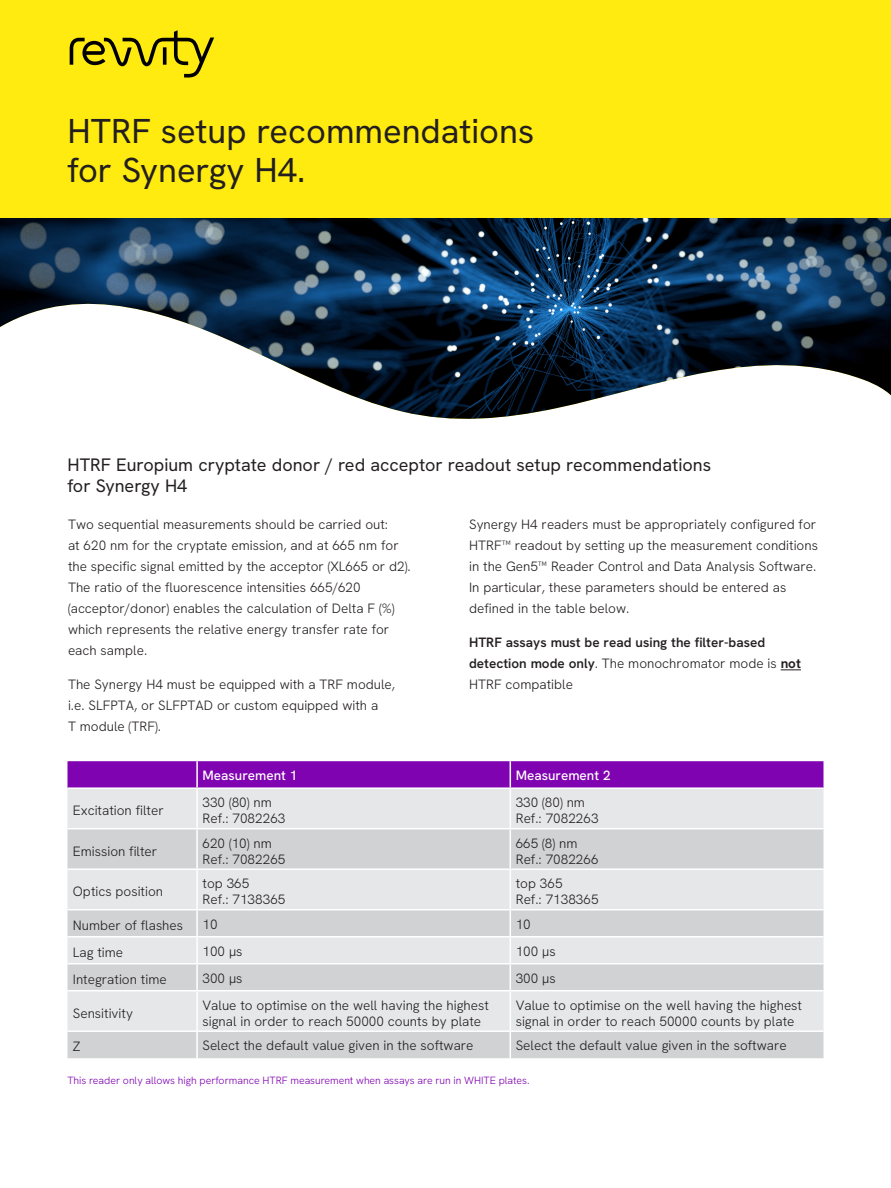
<style>
.page{position:relative;width:891px;height:1188px;background:#fff}
.page>*{position:absolute;margin:0;border:0;box-sizing:border-box;transform-origin:0 0}
.Intro_Head{font:34.5px/39px "Hanken Grotesk";color:#231f20}
.t1{font:18px/21px "Hanken Grotesk";color:#231f20}
.t2{font:300 13.5px/21px "Hanken Grotesk";color:#231f20}
.t3{font:600 13.5px/21px "Hanken Grotesk";color:#231f20}
.t4{font:500 13.5px "Hanken Grotesk";color:#fff}
.t5{font:300 10.5px "Hanken Grotesk";color:#7f03b0}
.s1{font-weight:300}
.s2{font-weight:700}
</style>
<div class="page">
<img style="left:0;top:218px;width:891px;height:201px">
<div style="left:0;top:0;width:891px;height:218px;background:#ffeb0f"></div>
<svg style="left:70px;top:30px;width:144px;height:48px"></svg>
<div style="left:68px;top:789px;width:756px;height:39px;background:#e6e7e9"></div>
<svg style="left:68px;top:829px;width:756px;height:229px;background:#dbdcde"></svg>
<div style="left:68px;top:761px;width:756px;height:26px;background:#7f03b0"></div>
<hr style="left:196px;top:789px;width:2px;height:39px;background:#fff">
<hr style="left:510px;top:789px;width:1px;height:39px;background:#fff">
<hr style="left:196px;top:829px;width:2px;height:39px;background:#fff">
<hr style="left:510px;top:829px;width:1px;height:39px;background:#fff">
<hr style="left:68px;top:868px;width:129px;height:2px;background:#fff">
<hr style="left:197px;top:868px;width:313px;height:2px;background:#fff">
<hr style="left:196px;top:870px;width:2px;height:39px;background:#fff">
<hr style="left:510px;top:868px;width:314px;height:2px;background:#fff">
<hr style="left:510px;top:870px;width:1px;height:39px;background:#fff">
<hr style="left:68px;top:909px;width:129px;height:1px;background:#fff">
<hr style="left:197px;top:909px;width:313px;height:1px;background:#fff">
<hr style="left:196px;top:910px;width:2px;height:26px;background:#fff">
<hr style="left:510px;top:909px;width:314px;height:1px;background:#fff">
<hr style="left:68px;top:936px;width:129px;height:1px;background:#fff">
<hr style="left:197px;top:936px;width:313px;height:1px;background:#fff">
<hr style="left:196px;top:937px;width:2px;height:26px;background:#fff">
<hr style="left:510px;top:936px;width:314px;height:1px;background:#fff">
<hr style="left:68px;top:963px;width:129px;height:1px;background:#fff">
<hr style="left:197px;top:963px;width:313px;height:1px;background:#fff">
<hr style="left:196px;top:964px;width:2px;height:26px;background:#fff">
<hr style="left:510px;top:963px;width:314px;height:1px;background:#fff">
<svg style="left:510px;top:910px;width:1px;height:80px"></svg>
<hr style="left:68px;top:990px;width:129px;height:1px;background:#fff">
<hr style="left:197px;top:990px;width:313px;height:1px;background:#fff">
<hr style="left:196px;top:991px;width:2px;height:39px;background:#fff">
<hr style="left:510px;top:990px;width:314px;height:1px;background:#fff">
<hr style="left:510px;top:991px;width:1px;height:39px;background:#fff">
<hr style="left:68px;top:1030px;width:129px;height:2px;background:#fff">
<hr style="left:197px;top:1030px;width:313px;height:2px;background:#fff">
<hr style="left:196px;top:1032px;width:2px;height:26px;background:#fff">
<hr style="left:510px;top:1030px;width:314px;height:2px;background:#fff">
<svg style="left:510px;top:1032px;width:1px;height:26px"></svg>
<svg style="left:781px;top:670px;width:20px;height:1px"></svg>
<p class="Intro_Head" style="left:68px;top:110px;width:468px">HTRF setup recommendations for Synergy H4.</p>
<p class="t1" style="left:68px;top:454px;width:645px">HTRF Europium cryptate donor / red acceptor readout setup recommendations for Synergy H4</p>
<p class="t2" style="left:68px;top:513px;width:344px">Two sequential measurements should be carried out:<br>at 620 nm for the cryptate emission, and at 665 nm for the specific signal emitted by the acceptor (XL665 or d2).<br>The ratio of the fluorescence intensities 665/620 (acceptor/donor) enables the calculation of Delta F (%) which represents the relative energy transfer rate for each sample.</p>
<p class="t2" style="left:68px;top:674px;width:329px">The Synergy H4 must be equipped with a TRF module, i.e. SLFPTA, or SLFPTAD or custom equipped with a<br>T module (TRF).</p>
<p class="t2" style="left:469px;top:513px;width:350px">Synergy H4 readers must be appropriately configured for HTRF™ readout by setting up the measurement conditions in the Gen5™ Reader Control and Data Analysis Software.<br>In particular, these parameters should be entered as defined in the table below.</p>
<p class="t3" style="left:469px;top:632px;width:333px">HTRF assays must be read using the filter-based detection mode only<span class="s1">. The monochromator mode is</span> <span class="s2">not<br></span><span class="s1">HTRF compatible</span></p>
<p class="t4" style="left:202px;top:767px;width:96px">Measurement 1</p>
<p class="t4" style="left:516px;top:767px;width:96px">Measurement 2</p>
<p class="t2" style="left:73px;top:800px;width:92px">Excitation filter</p>
<p class="t2" style="left:202px;top:794px;width:84px;line-height:16.2px">330 (80) nm<br>Ref.: 7082263</p>
<p class="t2" style="left:516px;top:794px;width:84px;line-height:16.2px">330 (80) nm<br>Ref.: 7082263</p>
<p class="t2" style="left:73px;top:840px;width:86px">Emission filter</p>
<p class="t2" style="left:202px;top:835px;width:84px;line-height:16.2px">620 (10) nm<br>Ref.: 7082265</p>
<p class="t2" style="left:516px;top:835px;width:84px;line-height:16.2px">665 (8) nm<br>Ref.: 7082266</p>
<p class="t2" style="left:73px;top:881px;width:92px">Optics position</p>
<p class="t2" style="left:202px;top:875px;width:84px;line-height:16.2px">top 365<br>Ref.: 7138365</p>
<p class="t2" style="left:516px;top:875px;width:84px;line-height:16.2px">top 365<br>Ref.: 7138365</p>
<p class="t2" style="left:73px;top:915px;width:112px">Number of flashes</p>
<p class="t2" style="left:202px;top:913px;width:17px">10</p>
<p class="t2" style="left:516px;top:913px;width:17px">10</p>
<p class="t2" style="left:73px;top:942px;width:52px">Lag time</p>
<p class="t2" style="left:202px;top:940px;width:42px">100 μs</p>
<p class="t2" style="left:516px;top:940px;width:42px">100 μs</p>
<p class="t2" style="left:73px;top:969px;width:95px">Integration time</p>
<p class="t2" style="left:202px;top:967px;width:42px">300 μs</p>
<p class="t2" style="left:516px;top:967px;width:42px">300 μs</p>
<p class="t2" style="left:73px;top:1002px;width:62px">Sensitivity</p>
<p class="t2" style="left:202px;top:997px;width:288px;line-height:16.2px">Value to optimise on the well having the highest signal in order to reach 50000 counts by plate</p>
<p class="t2" style="left:516px;top:997px;width:288px;line-height:16.2px">Value to optimise on the well having the highest signal in order to reach 50000 counts by plate</p>
<p class="t2" style="left:73px;top:1036px;width:9px">Z</p>
<p class="t2" style="left:202px;top:1035px;width:273px">Select the default value given in the software</p>
<p class="t2" style="left:516px;top:1035px;width:273px">Select the default value given in the software</p>
<p class="t5" style="left:68px;top:1073px;width:464px">This reader only allows high performance HTRF measurement when assays are run in WHITE plates.</p>
</div>
